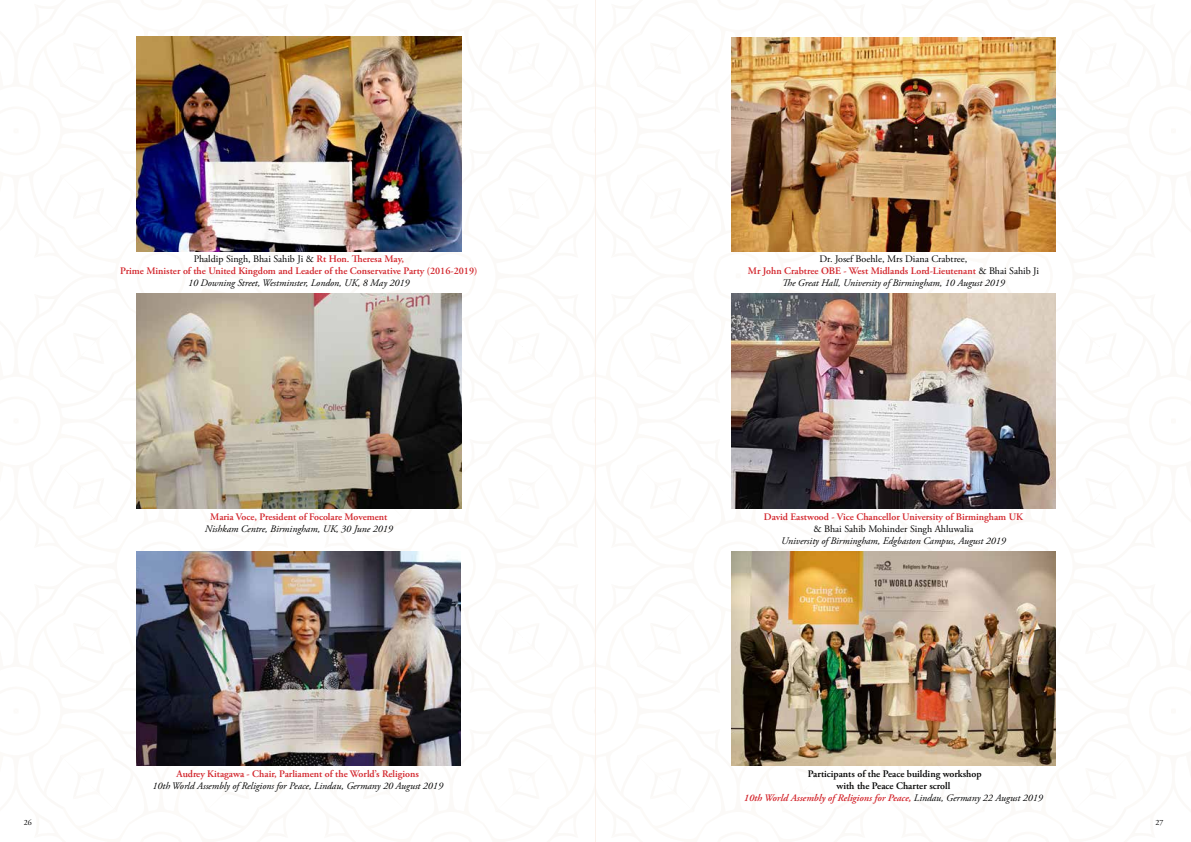
<style>
.page{position:relative;width:1191px;height:842px;background:#fff}
.page>*{position:absolute;margin:0;border:0;box-sizing:border-box;transform-origin:0 0}
.t1{font:italic 10px/12px "Adobe Garamond Pro";color:#000;text-align:center}
.t2{font:600 10px/12px "Adobe Garamond Pro";color:#d2232a;text-align:center}
.t3{font:600 10px/12px "Adobe Garamond Pro";color:#000;text-align:center}
.t4{font:10px "Adobe Garamond Pro";color:#000}
.t5{font:8px "Adobe Garamond Pro";color:#000}
.s1{font-weight:400;color:#000}
.s2{font-style:normal}
.s3{font-weight:600;font-style:normal;color:#d2232a}
.s4{font-style:italic;color:#d2232a}
.s5{font-weight:400;font-style:italic}
</style>
<div class="page">
<img style="left:731px;top:293px;width:324px;height:215px">
<img style="left:731px;top:37px;width:324px;height:214px">
<img style="left:731px;top:551px;width:325px;height:215px">
<img style="left:136px;top:293px;width:325px;height:215px">
<img style="left:136px;top:37px;width:325px;height:214px">
<img style="left:136px;top:551px;width:325px;height:215px">
<p class="t2" style="left:120px;top:253px;width:358px"><span class="s1">Phaldip Singh, Bhai Sahib Ji &amp;</span> Rt Hon. Theresa May,<br>Prime Minister of the United Kingdom and Leader of the Conservative Party (2016-2019)</p>
<p class="t1" style="left:188px;top:277px;width:223px">10 Downing Street, Westminster, London, UK, 8 May 2019</p>
<p class="t1" style="left:748px;top:253px;width:293px"><span class="s2">Dr. Josef Boehle, Mrs Diana Crabtree,<br></span><span class="s3">Mr John Crabtree OBE - West Midlands Lord-Lieutenant</span> <span class="s2">&amp; Bhai Sahib Ji<br></span>The Great Hall, University of Birmingham, 10 August 2019</p>
<p class="t2" style="left:210px;top:510px;width:179px">Maria Voce, President of Focolare Movement</p>
<p class="t1" style="left:205px;top:523px;width:189px">Nishkam Centre, Birmingham, UK, 30 June 2019</p>
<p class="t2" style="left:764px;top:510px;width:260px">David Eastwood - Vice Chancellor University of Birmingham UK</p>
<p class="t4" style="left:813px;top:522px;width:161px">&amp; Bhai Sahib Mohinder Singh Ahluwalia</p>
<p class="t1" style="left:781px;top:535px;width:226px">University of Birmingham, Edgbaston Campus, August 2019</p>
<p class="t2" style="left:177px;top:768px;width:244px">Audrey Kitagawa - Chair, Parliament of the World’s Religions</p>
<p class="t1" style="left:152px;top:780px;width:292px">10th World Assembly of Religions for Peace, Lindau, Germany 20 August 2019</p>
<p class="t3" style="left:744px;top:768px;width:300px">Participants of the Peace building workshop<br>with the Peace Charter scroll<br><span class="s4">10th World Assembly of Religions for Peace,</span> <span class="s5">Lindau, Germany 22 August 2019</span></p>
<p class="t5" style="left:24px;top:818px;width:9px">26</p>
<p class="t5" style="left:1155px;top:818px;width:9px">27</p>
</div>
